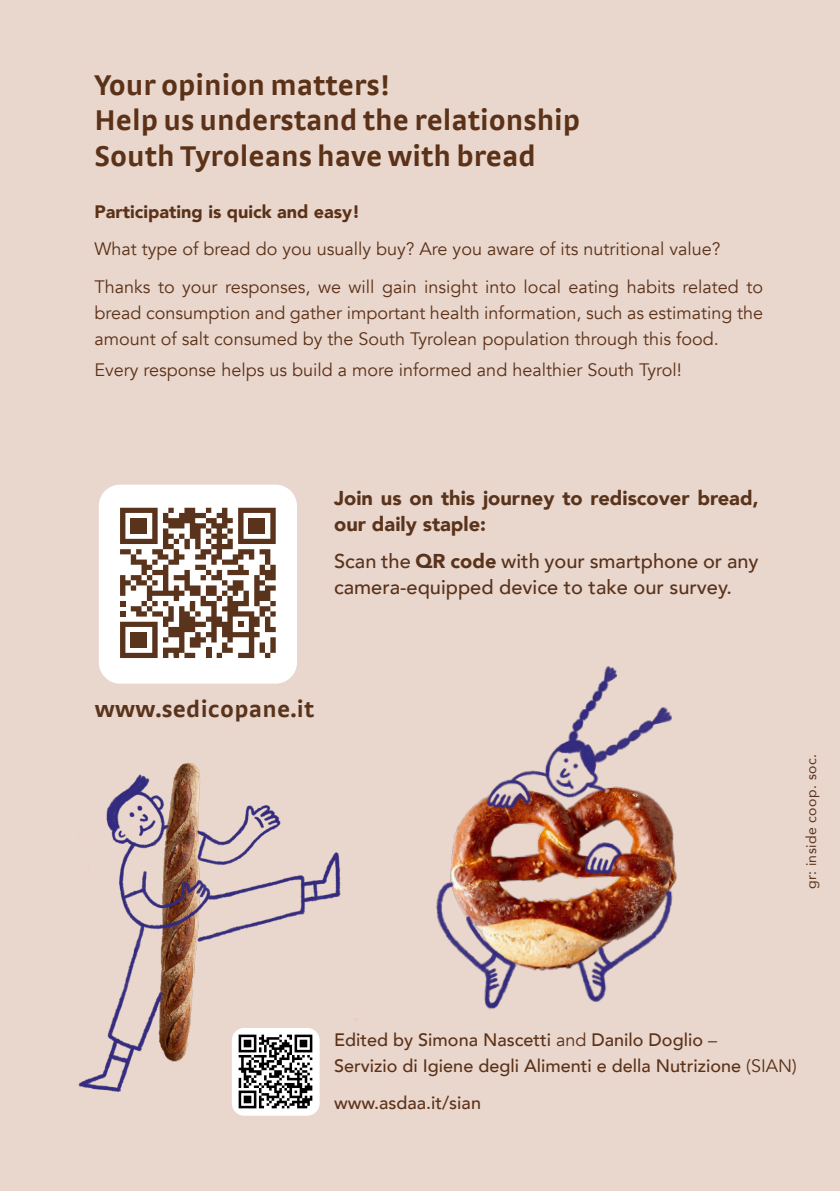
<style>
.page{position:relative;width:840px;height:1191px;background:#fff}
.page>*{position:absolute;margin:0;border:0;box-sizing:border-box;transform-origin:0 0}
.t1{font:700 30px/35.6px "Strada TF";color:#5b3218}
.t2{font:700 24px "Strada TF";letter-spacing:.01em;color:#59331b}
.t3{font:500 20px/26px "Avenir";color:#59331b}
.t4{font:900 20px/26px "Avenir";color:#59331b}
.t5{font:18px/37.4px "Avenir";color:#5b3218}
.t6{font:500 18px/26px "Avenir";color:#5b3218}
.t7{font:900 18px "Avenir";color:#5b3218}
.t8{font:14px "Avenir";letter-spacing:.03em;color:#59331b}
.s1{font-weight:900}
.s2{font-weight:400}
</style>
<div class="page">
<div style="left:0;top:1px;width:839px;height:1190px;background:#e9d6cd"></div>
<img style="left:78px;top:762px;width:279px;height:344px">
<div style="left:99px;top:484px;width:198px;height:199px;background:#fff;border-radius:21px"></div>
<img style="left:436px;top:666px;width:241px;height:343px">
<svg style="left:120px;top:508px;width:155px;height:150px"></svg>
<div style="left:131px;top:518px;width:16px;height:15px;background:#59331b"></div>
<div style="left:249px;top:518px;width:16px;height:15px;background:#59331b"></div>
<div style="left:131px;top:632px;width:16px;height:15px;background:#59331b"></div>
<img style="left:232px;top:1028px;width:87px;height:87px">
<h1 class="t1" style="left:94px;top:66px;width:487px">Your opinion matters!<br>Help us understand the relationship<br>South Tyroleans have with bread</h1>
<p class="t7" style="left:94px;top:196px;width:267px">Participating is quick and easy!</p>
<p class="t5" style="left:94px;top:231px;width:669px">What type of bread do you usually buy? Are you aware of its nutritional value?<br>Thanks to your responses, we will gain insight into local eating habits related to</p>
<p class="t5" style="left:94px;top:300px;width:669px;line-height:26px">bread consumption and gather important health information, such as estimating the amount of salt consumed by the South Tyrolean population through this food.</p>
<p class="t5" style="left:94px;top:352px;width:588px">Every response helps us build a more informed and healthier South Tyrol!</p>
<p class="t4" style="left:334px;top:484px;width:425px">Join us on this journey to rediscover bread, our daily staple:</p>
<p class="t3" style="left:334px;top:547px;width:425px">Scan the <span class="s1">QR code</span> with your smartphone or any camera-equipped device to take our survey.</p>
<h2 class="t2" style="left:95px;top:694px;width:221px">www.sedicopane.it</h2>
<p class="t8" style="left:799px;top:889px;width:137px;rotate:-90deg">gr: inside coop. soc.</p>
<p class="t6" style="left:334px;top:1025px;width:464px">Edited by Simona Nascetti <span class="s2">and</span> Danilo Doglio <span class="s2">–<br></span>Servizio di Igiene degli Alimenti e della Nutrizione <span class="s2">(SIAN)</span></p>
<p class="t6" style="left:334px;top:1089px;width:148px">www.asdaa.it/sian</p>
</div>
